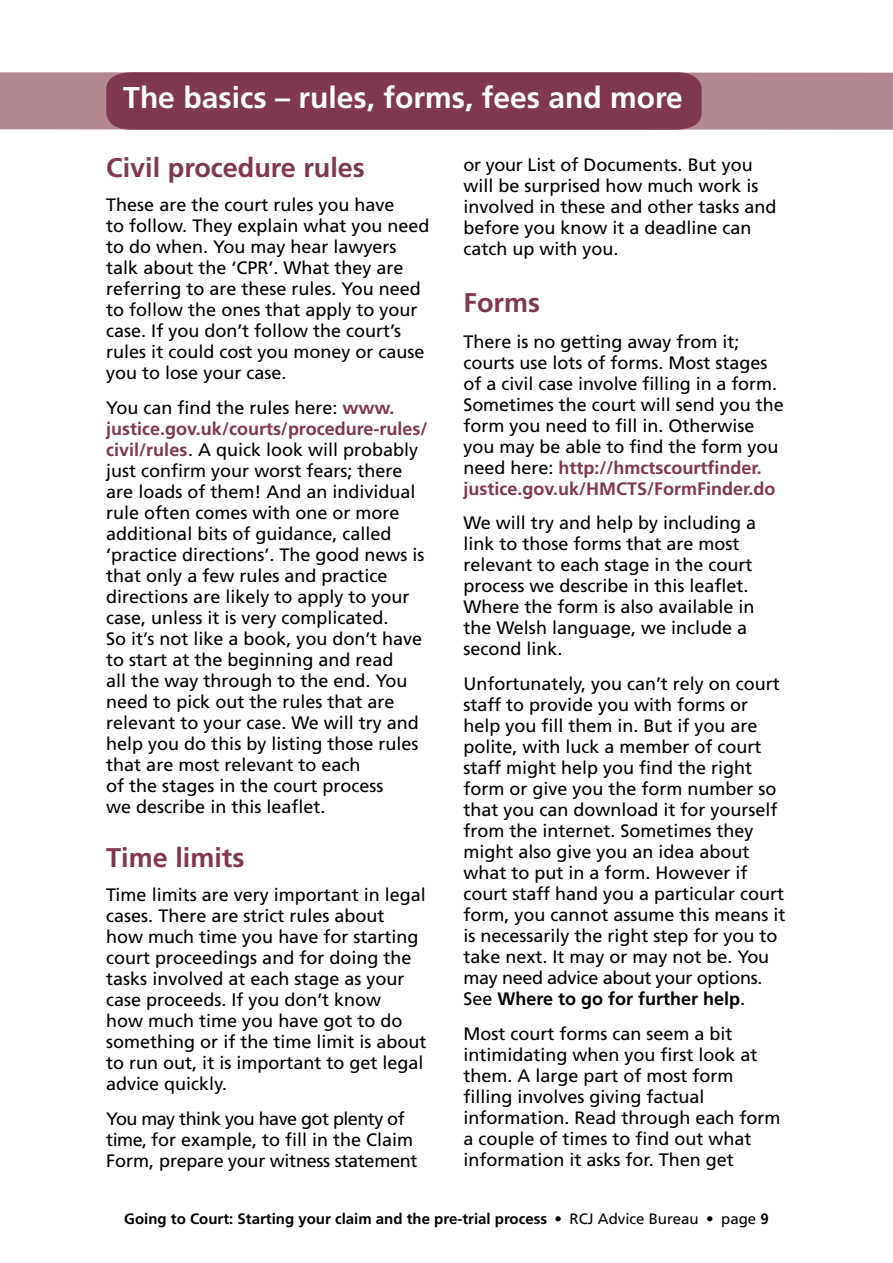
<style>
.page{position:relative;width:893px;height:1263px;background:#fff}
.page>*{position:absolute;margin:0;border:0;box-sizing:border-box;transform-origin:0 0}
.t1{font:700 30px "Frutiger LT Std";color:#fff}
.t2{font:700 27px "Frutiger LT Std";color:#803750}
.t3{font:18px/21px "Frutiger";color:#000}
.t4{font:700 18px/21px "Frutiger LT Std";color:#803750}
.t5{font:700 18px "Frutiger LT Std";color:#000}
.t6{font:700 15px "Frutiger LT Std";color:#000}
.s1{font-family:"Frutiger LT Std";font-weight:700;color:#803750}
.s2{font-family:"Frutiger";font-weight:400;color:#000}
.s3{font-family:"Frutiger";font-weight:400}
</style>
<div class="page">
<div style="left:0;top:72px;width:893px;height:58px;background:#b38991"></div>
<div style="left:106px;top:72px;width:596px;height:58px;background:#803750"></div>
<h1 class="t1" style="left:123px;top:80px;width:561px">The basics – rules, forms, fees and more</h1>
<h2 class="t2" style="left:106px;top:152px;width:260px">Civil procedure rules</h2>
<p class="t3" style="left:106px;top:194px;width:325px">These are the court rules you have<br>to follow. They explain what you need to do when. You may hear lawyers talk about the ‘CPR’. What they are referring to are these rules. You need to follow the ones that apply to your case. If you don’t follow the court’s rules it could cost you money or cause you to lose your case.</p>
<p class="t3" style="left:106px;top:397px;width:290px">You can find the rules here: <span class="s1">www.</span></p>
<p class="t4" style="left:106px;top:418px;width:323px">justice.gov.uk/courts/procedure-rules/</p>
<p class="t3" style="left:106px;top:439px;width:320px"><span class="s1">civil/rules</span>. A quick look will probably just confirm your worst fears; there are loads of them! And an individual rule often comes with one or more additional bits of guidance, called ‘practice directions’. The good news is that only a few rules and practice directions are likely to apply to your case, unless it is very complicated.<br>So it’s not like a book, you don’t have to start at the beginning and read<br>all the way through to the end. You need to pick out the rules that are relevant to your case. We will try and help you do this by listing those rules that are most relevant to each<br>of the stages in the court process<br>we describe in this leaflet.</p>
<h2 class="t2" style="left:106px;top:841px;width:140px">Time limits</h2>
<p class="t3" style="left:106px;top:884px;width:322px">Time limits are very important in legal cases. There are strict rules about<br>how much time you have for starting court proceedings and for doing the tasks involved at each stage as your case proceeds. If you don’t know<br>how much time you have got to do something or if the time limit is about to run out, it is important to get legal advice quickly.</p>
<p class="t3" style="left:106px;top:1108px;width:313px">You may think you have got plenty of time, for example, to fill in the Claim<br>Form, prepare your witness statement</p>
<p class="t3" style="left:463px;top:154px;width:315px">or your List of Documents. But you will be surprised how much work is involved in these and other tasks and before you know it a deadline can catch up with you.</p>
<h2 class="t2" style="left:463px;top:287px;width:78px">Forms</h2>
<p class="t3" style="left:463px;top:331px;width:322px">There is no getting away from it; courts use lots of forms. Most stages of a civil case involve filling in a form.<br>Sometimes the court will send you the form you need to fill in. Otherwise you may be able to find the form you</p>
<p class="t4" style="left:463px;top:457px;width:314px"><span class="s2">need here:</span> http://hmctscourtfinder. justice.gov.uk/HMCTS/FormFinder.do</p>
<p class="t3" style="left:463px;top:512px;width:294px">We will try and help by including a link to those forms that are most relevant to each stage in the court process we describe in this leaflet.<br>Where the form is also available in the Welsh language, we include a second link.</p>
<p class="t3" style="left:463px;top:673px;width:324px">Unfortunately, you can’t rely on court staff to provide you with forms or help you fill them in. But if you are polite, with luck a member of court staff might help you find the right form or give you the form number so that you can download it for yourself from the internet. Sometimes they might also give you an idea about what to put in a form. However if court staff hand you a particular court form, you cannot assume this means it is necessarily the right step for you to take next. It may or may not be. You may need advice about your options.</p>
<p class="t5" style="left:463px;top:988px;width:283px"><span class="s3">See</span> Where to go for further help<span class="s3">.</span></p>
<p class="t3" style="left:463px;top:1022px;width:319px">Most court forms can seem a bit intimidating when you first look at them. A large part of most form filling involves giving factual information. Read through each form a couple of times to find out what information it asks for. Then get</p>
<p class="t6" style="left:124px;top:1209px;width:646px">Going to Court: Starting your claim and the pre-trial process <span class="s3">• RCJ Advice Bureau • page</span> 9</p>
</div>
